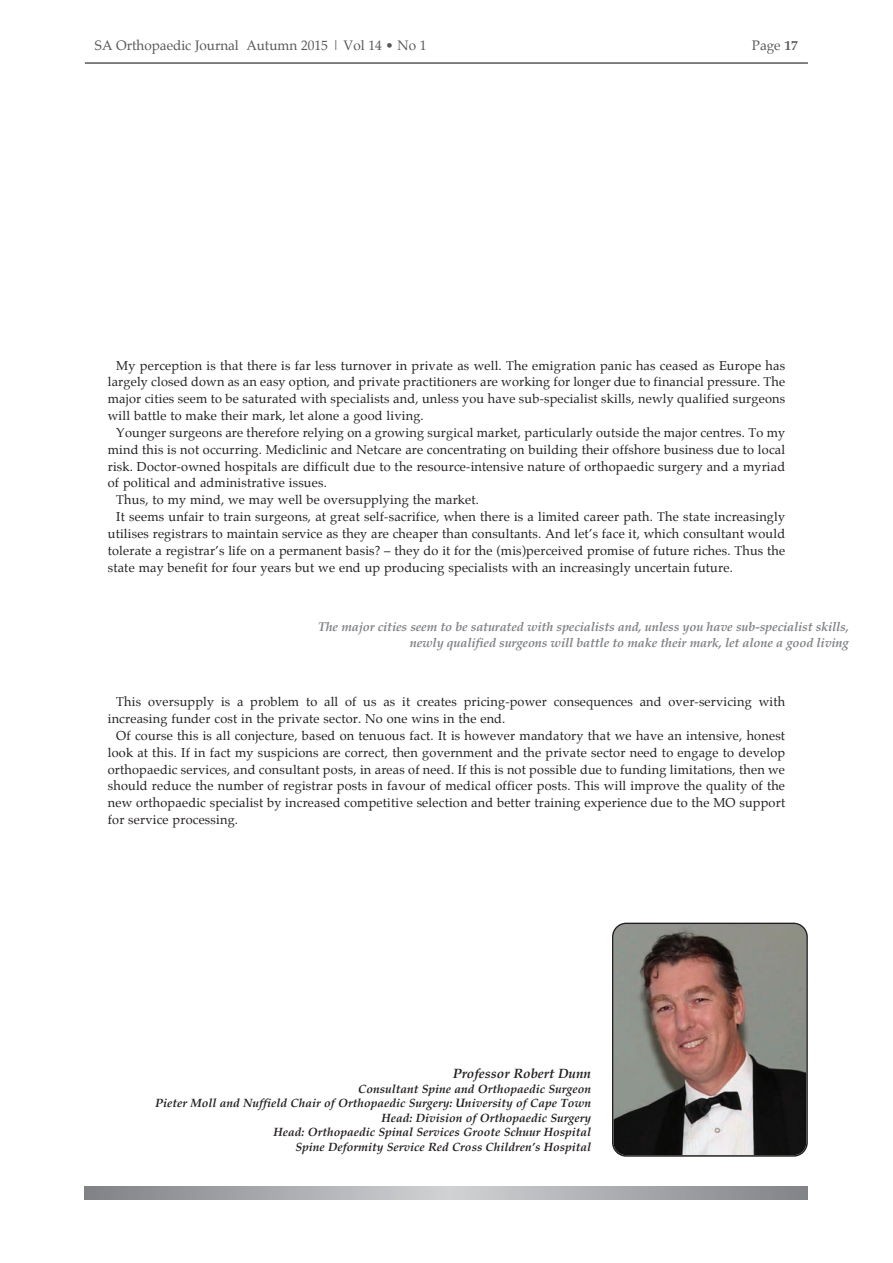
<style>
.page{position:relative;width:893px;height:1263px;background:#fff}
.page>*{position:absolute;margin:0;border:0;box-sizing:border-box;transform-origin:0 0}
.t1{font:13.5px "Palatino";color:#57585a}
.t2{font:italic 700 13.5px "Palatino";color:#231f20}
.t3{font:12.75px "Palatino";letter-spacing:.015em;color:#231f20}
.t4{font:italic 700 12.75px/15.3px "Palatino";letter-spacing:-.015em;color:#808285;text-align:right}
.t5{font:italic 700 12px/14.4px "Palatino";color:#231f20;text-align:right}
.s1{font-weight:700}
</style>
<div class="page">
<hr style="left:85px;top:62px;width:723px;height:2px;background:#57585a">
<svg style="left:612px;top:923px;width:196px;height:234px;background:#7a6e68"></svg>
<svg style="left:85px;top:1186px;width:723px;height:13px;background:#a8a9ac"></svg>
<p class="t1" style="left:95px;top:39px;width:333px">SA Orthopaedic Journal Autumn 2015 | Vol 14 • No 1</p>
<p class="t1" style="left:752px;top:39px;width:48px">Page <span class="s1">17</span></p>
<p class="t3" style="left:116px;top:359px;width:670px">My perception is that there is far less turnover in private as well. The emigration panic has ceased as Europe has</p>
<p class="t3" style="left:108px;top:376px;width:679px">largely closed down as an easy option, and private practitioners are working for longer due to financial pressure. The</p>
<p class="t3" style="left:108px;top:393px;width:679px">major cities seem to be saturated with specialists and, unless you have sub-specialist skills, newly qualified surgeons</p>
<p class="t3" style="left:108px;top:409px;width:317px">will battle to make their mark, let alone a good living.</p>
<p class="t3" style="left:116px;top:426px;width:670px">Younger surgeons are therefore relying on a growing surgical market, particularly outside the major centres. To my</p>
<p class="t3" style="left:108px;top:443px;width:679px">mind this is not occurring. Mediclinic and Netcare are concentrating on building their offshore business due to local</p>
<p class="t3" style="left:108px;top:460px;width:679px">risk. Doctor-owned hospitals are difficult due to the resource-intensive nature of orthopaedic surgery and a myriad</p>
<p class="t3" style="left:108px;top:477px;width:221px">of political and administrative issues.</p>
<p class="t3" style="left:116px;top:494px;width:364px">Thus, to my mind, we may well be oversupplying the market.</p>
<p class="t3" style="left:116px;top:510px;width:670px">It seems unfair to train surgeons, at great self-sacrifice, when there is a limited career path. The state increasingly</p>
<p class="t3" style="left:108px;top:527px;width:679px">utilises registrars to maintain service as they are cheaper than consultants. And let’s face it, which consultant would</p>
<p class="t3" style="left:108px;top:544px;width:679px">tolerate a registrar’s life on a permanent basis? – they do it for the (mis)perceived promise of future riches. Thus the</p>
<p class="t3" style="left:108px;top:561px;width:627px">state may benefit for four years but we end up producing specialists with an increasingly uncertain future.</p>
<p class="t4" style="left:318px;top:619px;width:532px">The major cities seem to be saturated with specialists and, unless you have sub-specialist skills, newly qualified surgeons will battle to make their mark, let alone a good living</p>
<p class="t3" style="left:116px;top:696px;width:670px">This oversupply is a problem to all of us as it creates pricing-power consequences and over-servicing with</p>
<p class="t3" style="left:108px;top:712px;width:399px">increasing funder cost in the private sector. No one wins in the end.</p>
<p class="t3" style="left:116px;top:729px;width:670px">Of course this is all conjecture, based on tenuous fact. It is however mandatory that we have an intensive, honest</p>
<p class="t3" style="left:108px;top:746px;width:679px">look at this. If in fact my suspicions are correct, then government and the private sector need to engage to develop</p>
<p class="t3" style="left:108px;top:763px;width:679px">orthopaedic services, and consultant posts, in areas of need. If this is not possible due to funding limitations, then we</p>
<p class="t3" style="left:108px;top:780px;width:679px">should reduce the number of registrar posts in favour of medical officer posts. This will improve the quality of the</p>
<p class="t3" style="left:108px;top:797px;width:679px">new orthopaedic specialist by increased competitive selection and better training experience due to the MO support</p>
<p class="t3" style="left:108px;top:813px;width:132px">for service processing.</p>
<p class="t2" style="left:453px;top:1065px;width:140px">Professor Robert Dunn</p>
<p class="t5" style="left:155px;top:1081px;width:437px">Consultant Spine and Orthopaedic Surgeon<br>Pieter Moll and Nuffield Chair of Orthopaedic Surgery: University of Cape Town Head: Division of Orthopaedic Surgery<br>Head: Orthopaedic Spinal Services Groote Schuur Hospital<br>Spine Deformity Service Red Cross Children’s Hospital</p>
</div>
